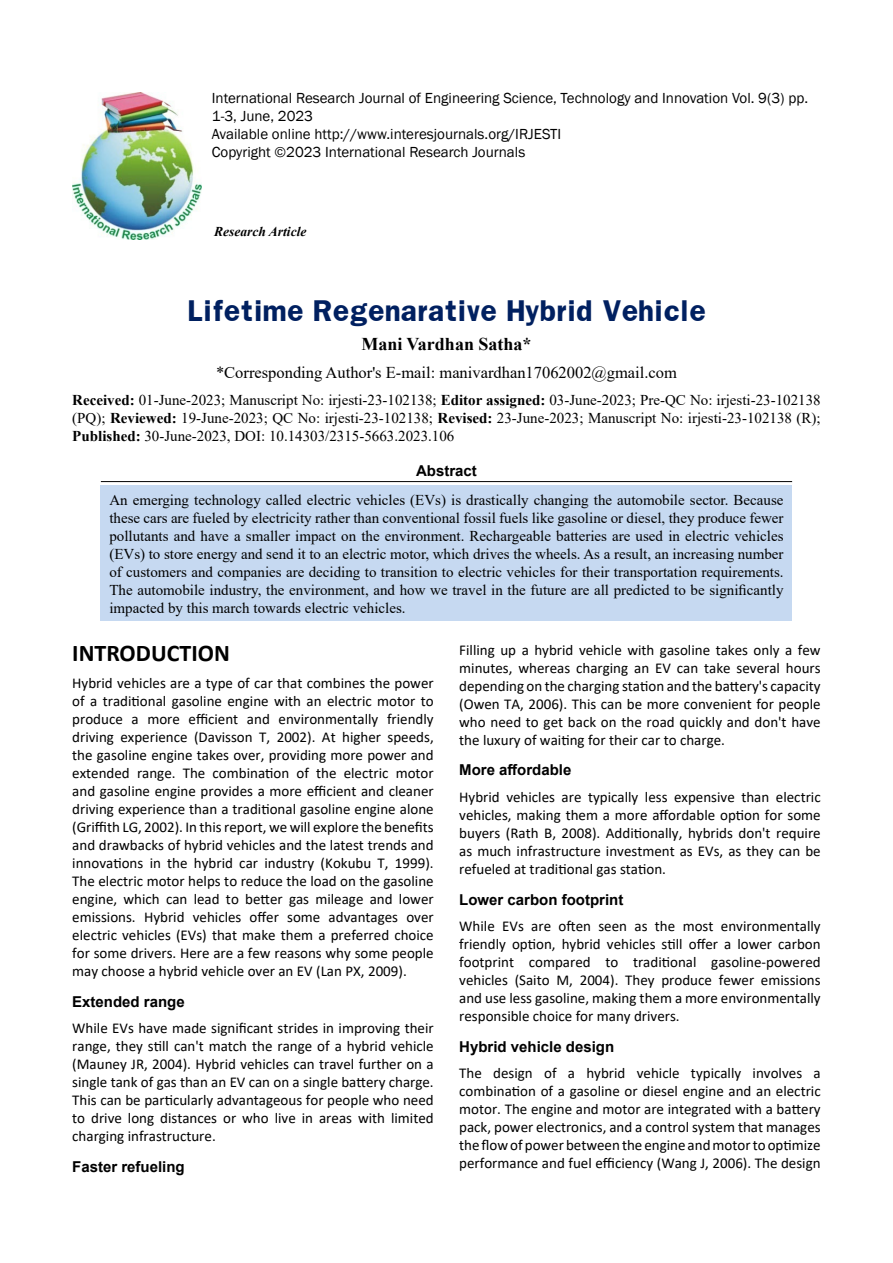
<style>
.page{position:relative;width:893px;height:1263px;background:#fff}
.page>*{position:absolute;margin:0;border:0;box-sizing:border-box;transform-origin:0 0}
.t1{font:700 25.5px "Franklin";color:#002060}
.t2{font:700 24px "Calibri";color:#000}
.t3{font:700 18px "Times New Roman";color:#000}
.t4{font:16.5px "Times New Roman";color:#000}
.t5{font:15px/18px "Calibri";color:#000;text-align:justify}
.t6{font:15px/18px "Times New Roman";color:#000;text-align:justify}
.t7{font:15px/18px "Franklin Gothic";color:#000}
.t8{font:700 15px "Arial";color:#000}
.t9{font:italic 700 13.5px "Times New Roman";color:#000101}
.s1{font-weight:700}
</style>
<div class="page">
<img style="left:72px;top:93px;width:129px;height:147px">
<hr style="left:101px;top:481px;width:691px;height:1px;background:#000">
<div style="left:101px;top:486px;width:691px;height:135px;background:#c6d9f1"></div>
<p class="t7" style="left:212px;top:90px;width:598px">International Research Journal of Engineering Science, Technology and Innovation Vol. 9(3) pp.<br>1-3, June, 2023<br>Available online http://www.interesjournals.org/IRJESTI<br>Copyright ©2023 International Research Journals</p>
<p class="t9" style="left:214px;top:222px;width:94px">Research Article</p>
<h1 class="t1" style="left:187px;top:293px;width:520px">Lifetime Regenarative Hybrid Vehicle</h1>
<p class="t3" style="left:361px;top:331px;width:172px">Mani Vardhan Satha*</p>
<p class="t4" style="left:216px;top:361px;width:462px">*Corresponding Author's E-mail: manivardhan17062002@gmail.com</p>
<p class="t6" style="left:72px;top:390px;width:750px"><span class="s1">Received:</span> 01-June-2023; Manuscript No: irjesti-23-102138; <span class="s1">Editor assigned:</span> 03-June-2023; Pre-QC No: irjesti-23-102138 (PQ); <span class="s1">Reviewed:</span> 19-June-2023; QC No: irjesti-23-102138; <span class="s1">Revised:</span> 23-June-2023; Manuscript No: irjesti-23-102138 (R); <span class="s1">Published:</span> 30-June-2023, DOI: 10.14303/2315-5663.2023.106</p>
<p class="t8" style="left:416px;top:460px;width:62px">Abstract</p>
<p class="t6" style="left:109px;top:490px;width:676px">An emerging technology called electric vehicles (EVs) is drastically changing the automobile sector. Because these cars are fueled by electricity rather than conventional fossil fuels like gasoline or diesel, they produce fewer pollutants and have a smaller impact on the environment. Rechargeable batteries are used in electric vehicles (EVs) to store energy and send it to an electric motor, which drives the wheels. As a result, an increasing number of customers and companies are deciding to transition to electric vehicles for their transportation requirements.<br>The automobile industry, the environment, and how we travel in the future are all predicted to be significantly impacted by this march towards electric vehicles.</p>
<h2 class="t2" style="left:72px;top:636px;width:159px">INTRODUCTION</h2>
<p class="t5" style="left:72px;top:673px;width:363px">Hybrid vehicles are a type of car that combines the power of a traditional gasoline engine with an electric motor to produce a more efficient and environmentally friendly driving experience (Davisson T, 2002). At higher speeds, the gasoline engine takes over, providing more power and extended range. The combination of the electric motor and gasoline engine provides a more efficient and cleaner driving experience than a traditional gasoline engine alone (Griffith LG, 2002). In this report, we will explore the benefits and drawbacks of hybrid vehicles and the latest trends and innovations in the hybrid car industry (Kokubu T, 1999).<br>The electric motor helps to reduce the load on the gasoline engine, which can lead to better gas mileage and lower emissions. Hybrid vehicles offer some advantages over electric vehicles (EVs) that make them a preferred choice for some drivers. Here are a few reasons why some people may choose a hybrid vehicle over an EV (Lan PX, 2009).</p>
<p class="t8" style="left:72px;top:991px;width:114px">Extended range</p>
<p class="t5" style="left:72px;top:1019px;width:363px">While EVs have made significant strides in improving their range, they still can't match the range of a hybrid vehicle (Mauney JR, 2004). Hybrid vehicles can travel further on a single tank of gas than an EV can on a single battery charge.<br>This can be particularly advantageous for people who need to drive long distances or who live in areas with limited charging infrastructure.</p>
<p class="t8" style="left:72px;top:1156px;width:114px">Faster refueling</p>
<p class="t5" style="left:459px;top:640px;width:363px">Filling up a hybrid vehicle with gasoline takes only a few minutes, whereas charging an EV can take several hours depending on the charging station and the battery's capacity (Owen TA, 2006). This can be more convenient for people who need to get back on the road quickly and don't have the luxury of waiting for their car to charge.</p>
<p class="t8" style="left:459px;top:759px;width:114px">More affordable</p>
<p class="t5" style="left:459px;top:787px;width:363px">Hybrid vehicles are typically less expensive than electric vehicles, making them a more affordable option for some buyers (Rath B, 2008). Additionally, hybrids don't require as much infrastructure investment as EVs, as they can be refueled at traditional gas station.</p>
<p class="t8" style="left:459px;top:889px;width:166px">Lower carbon footprint</p>
<p class="t5" style="left:459px;top:917px;width:363px">While EVs are often seen as the most environmentally friendly option, hybrid vehicles still offer a lower carbon footprint compared to traditional gasoline-powered vehicles (Saito M, 2004). They produce fewer emissions and use less gasoline, making them a more environmentally responsible choice for many drivers.</p>
<p class="t8" style="left:459px;top:1036px;width:157px">Hybrid vehicle design</p>
<p class="t5" style="left:459px;top:1064px;width:363px">The design of a hybrid vehicle typically involves a combination of a gasoline or diesel engine and an electric motor. The engine and motor are integrated with a battery pack, power electronics, and a control system that manages the flow of power between the engine and motor to optimize performance and fuel efficiency (Wang J, 2006). The design</p>
</div>
